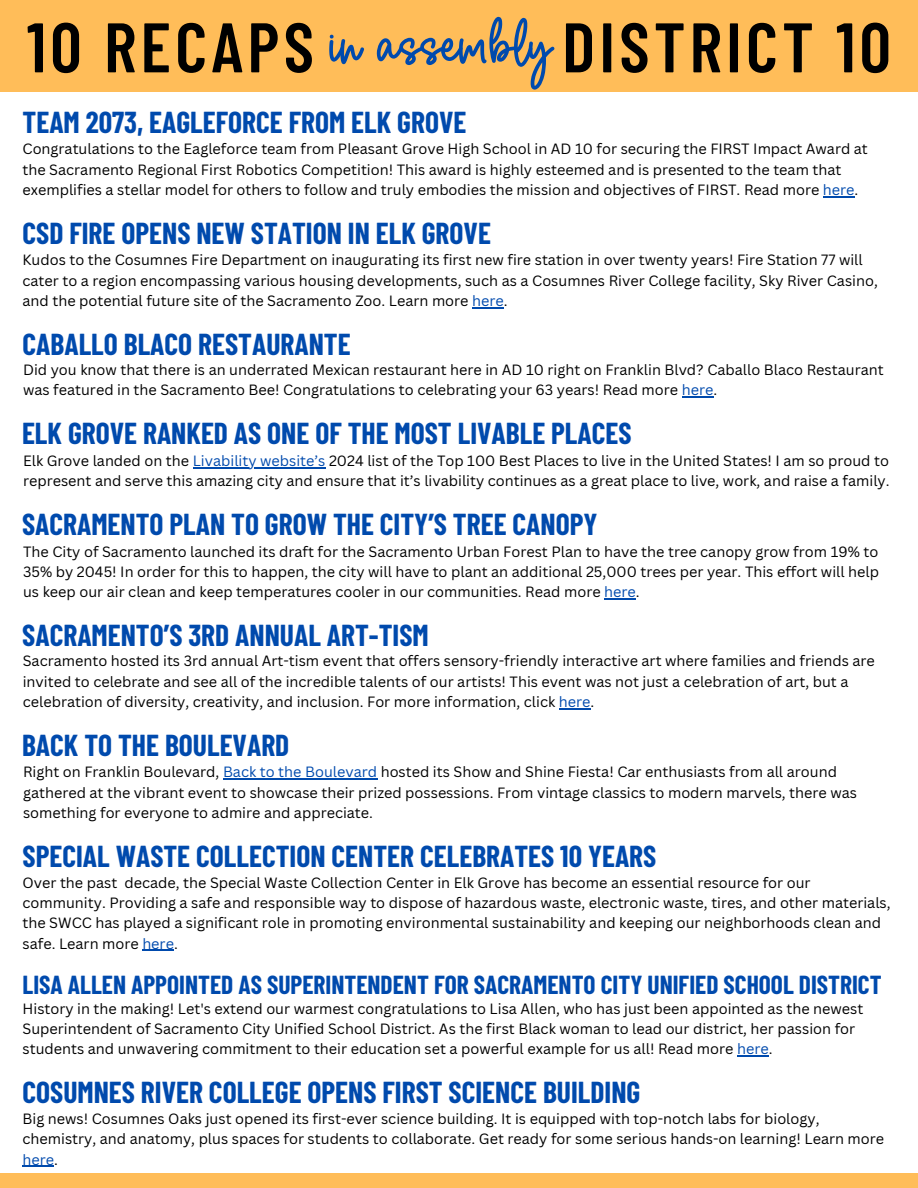
<style>
.page{position:relative;width:918px;height:1188px;background:#fff}
.page>*{position:absolute;margin:0;border:0;box-sizing:border-box;transform-origin:0 0}
.t1{font:71.7px "Pink Bloom";color:#004aad}
.t2{font:600 69.9px "Barlow Condensed";letter-spacing:.06em;color:#000}
.t3{font:700 29.55px "Barlow Condensed";color:#004aad}
.t4{font:700 25.5px "Barlow Condensed";color:#004aad}
.t5{font:14.55px/20.2px "Canva Sans";color:#000}
.s1{color:#004aad}
</style>
<div class="page">
<div style="left:0;top:0;width:918px;height:92px;background:#ffbd59"></div>
<div style="left:0;top:1174px;width:918px;height:14px;background:#ffbd59"></div>
<hr style="left:823px;top:196px;width:32px;height:1px;background:#004aad">
<hr style="left:472px;top:307px;width:32px;height:1px;background:#004aad">
<hr style="left:682px;top:397px;width:31px;height:1px;background:#004aad">
<hr style="left:193px;top:467px;width:132px;height:1px;background:#004aad">
<hr style="left:604px;top:598px;width:32px;height:1px;background:#004aad">
<hr style="left:559px;top:708px;width:32px;height:1px;background:#004aad">
<hr style="left:223px;top:779px;width:154px;height:1px;background:#004aad">
<hr style="left:142px;top:950px;width:32px;height:1px;background:#004aad">
<hr style="left:737px;top:1055px;width:32px;height:2px;background:#004aad">
<hr style="left:23px;top:1166px;width:31px;height:1px;background:#004aad">
<h3 class="t2" style="left:27px;top:2px;width:289px">10 RECAPS</h3>
<h1 class="t1" style="left:329px;top:9px;width:223px">in assembly</h1>
<h1 class="t3" style="left:23px;top:103px;width:445px">TEAM 2073, EAGLEFORCE FROM ELK GROVE</h1>
<h3 class="t2" style="left:562px;top:2px;width:330px">DISTRICT 10</h3>
<h2 class="t5" style="left:23px;top:139px;width:847px">Congratulations to the Eagleforce team from Pleasant Grove High School in AD 10 for securing the FIRST Impact Award at the Sacramento Regional First Robotics Competition! This award is highly esteemed and is presented to the team that exemplifies a stellar model for others to follow and truly embodies the mission and objectives of FIRST. Read more <span class="s1">here</span>.</h2>
<h3 class="t3" style="left:23px;top:214px;width:470px">CSD FIRE OPENS NEW STATION IN ELK GROVE</h3>
<p class="t5" style="left:23px;top:250px;width:857px">Kudos to the Cosumnes Fire Department on inaugurating its first new fire station in over twenty years! Fire Station 77 will cater to a region encompassing various housing developments, such as a Cosumnes River College facility, Sky River Casino, and the potential future site of the Sacramento Zoo. Learn more <span class="s1">here</span>.</p>
<h3 class="t3" style="left:23px;top:325px;width:330px">CABALLO BLACO RESTAURANTE</h3>
<p class="t5" style="left:23px;top:359px;width:862px">Did you know that there is an underrated Mexican restaurant here in AD 10 right on Franklin Blvd? Caballo Blaco Restaurant was featured in the Sacramento Bee! Congratulations to celebrating your 63 years! Read more <span class="s1">here</span>.</p>
<p class="t3" style="left:22px;top:415px;width:611px">ELK GROVE RANKED AS ONE OF THE MOST LIVABLE PLACES</p>
<p class="t5" style="left:23px;top:450px;width:868px">Elk Grove landed on the <span class="s1">Livability website’s</span> 2024 list of the Top 100 Best Places to live in the United States! I am so proud to</p>
<h3 class="t5" style="left:23px;top:470px;width:868px">represent and serve this amazing city and ensure that it’s livability continues as a great place to live, work, and raise a family.</h3>
<p class="t3" style="left:22px;top:505px;width:577px">SACRAMENTO PLAN TO GROW THE CITY’S TREE CANOPY</p>
<h3 class="t5" style="left:23px;top:541px;width:858px;text-align:justify">The City of Sacramento launched its draft for the Sacramento Urban Forest Plan to have the tree canopy grow from 19% to 35% by 2045! In order for this to happen, the city will have to plant an additional 25,000 trees per year. This effort will help us keep our air clean and keep temperatures cooler in our communities. Read more <span class="s1">here</span>.</h3>
<p class="t3" style="left:22px;top:616px;width:408px">SACRAMENTO’S 3RD ANNUAL ART-TISM</p>
<h3 class="t5" style="left:23px;top:651px;width:854px">Sacramento hosted its 3rd annual Art-tism event that offers sensory-friendly interactive art where families and friends are invited to celebrate and see all of the incredible talents of our artists! This event was not just a celebration of art, but a celebration of diversity, creativity, and inclusion. For more information, click <span class="s1">here</span>.</h3>
<p class="t3" style="left:22px;top:726px;width:269px">BACK TO THE BOULEVARD</p>
<h3 class="t5" style="left:23px;top:762px;width:836px">Right on Franklin Boulevard, <span class="s1">Back to the Boulevard</span> hosted its Show and Shine Fiesta! Car enthusiasts from all around gathered at the vibrant event to showcase their prized possessions. From vintage classics to modern marvels, there was something for everyone to admire and appreciate.</h3>
<p class="t3" style="left:23px;top:837px;width:635px">SPECIAL WASTE COLLECTION CENTER CELEBRATES 10 YEARS</p>
<h3 class="t5" style="left:23px;top:872px;width:870px">Over the past decade, the Special Waste Collection Center in Elk Grove has become an essential resource for our community. Providing a safe and responsible way to dispose of hazardous waste, electronic waste, tires, and other materials, the SWCC has played a significant role in promoting environmental sustainability and keeping our neighborhoods clean and safe. Learn more <span class="s1">here</span>.</h3>
<p class="t4" style="left:23px;top:968px;width:861px">LISA ALLEN APPOINTED AS SUPERINTENDENT FOR SACRAMENTO CITY UNIFIED SCHOOL DISTRICT</p>
<h4 class="t5" style="left:23px;top:998px;width:842px">History in the making! Let's extend our warmest congratulations to Lisa Allen, who has just been appointed as the newest<br>Superintendent of Sacramento City Unified School District. As the first Black woman to lead our district, her passion for students and unwavering commitment to their education set a powerful example for us all! Read more <span class="s1">here</span>.</h4>
<h3 class="t3" style="left:23px;top:1074px;width:619px">COSUMNES RIVER COLLEGE OPENS FIRST SCIENCE BUILDING</h3>
<p class="t5" style="left:23px;top:1108px;width:863px">Big news! Cosumnes Oaks just opened its first-ever science building. It is equipped with top-notch labs for biology, chemistry, and anatomy, plus spaces for students to collaborate. Get ready for some serious hands-on learning! Learn more <span class="s1">here</span>.</p>
</div>
